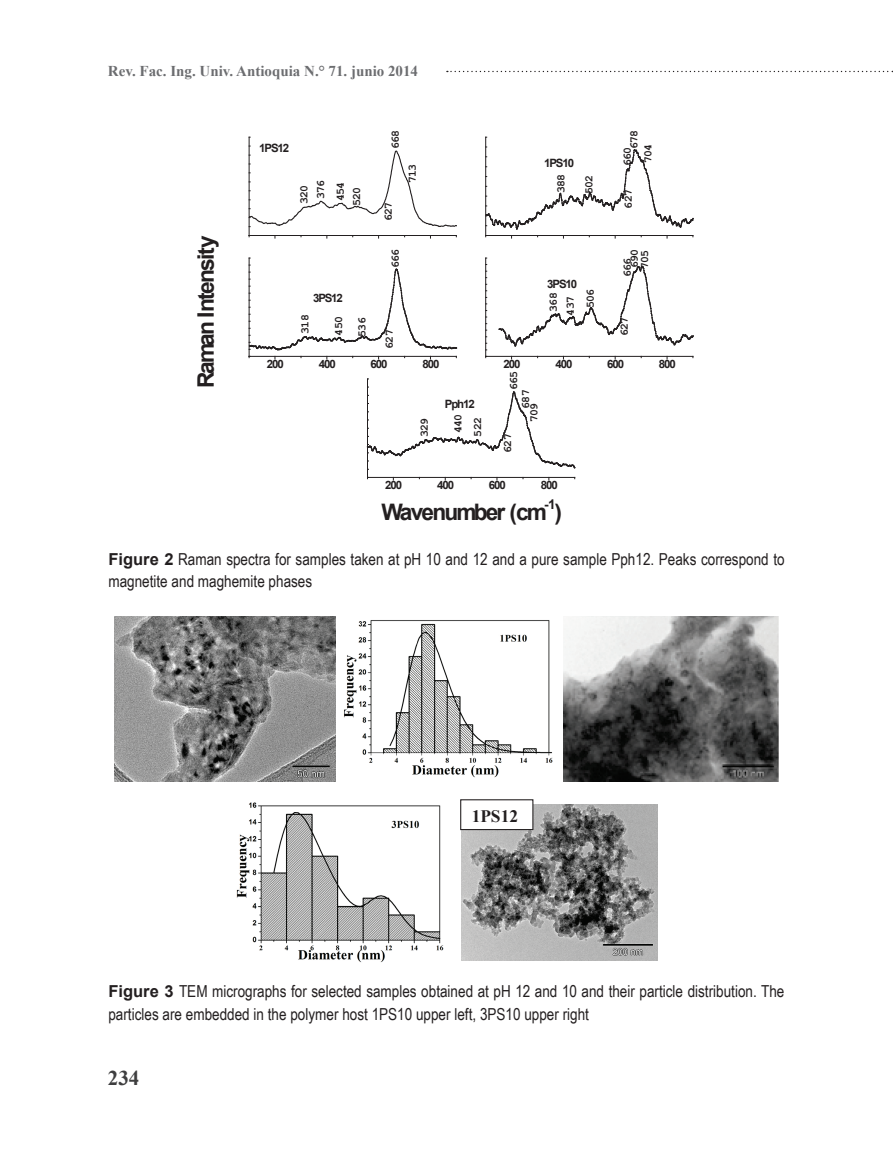
<style>
.page{position:relative;width:893px;height:1170px;background:#fff}
.page>*{position:absolute;margin:0;border:0;box-sizing:border-box;transform-origin:0 0}
.t1{font:700 22.65px "Arial";letter-spacing:-.075em;color:#231f20}
.t2{font:700 21px "Times New Roman";color:#3e3e3f}
.t3{font:700 17.4px "Times New Roman";color:#231f20}
.t4{font:16.5px/22.5px "Arial Narrow";color:#231f20}
.t5{font:700 15px "Times New Roman";color:#6c6d70}
.t6{font:700 13.5px "Arial";color:#231f20}
.t7{font:700 11.4px/19.4px "Courier New";letter-spacing:-.07em;color:#231f20}
.t8{font:700 11.4px "Arial";letter-spacing:-.09em;color:#231f20}
.t9{font:700 9px "Arial";letter-spacing:-.09em;color:#231f20}
.t10{font:700 9px "Courier New";color:#231f20}
.t11{font:700 7.35px "Courier New";letter-spacing:-.07em;color:#231f20}
.t12{font:700 7.35px "Arial";letter-spacing:-.095em;color:#231f20}
.s1{font-family:"Arial";font-weight:700}
</style>
<div class="page">
<svg style="left:447px;top:71px;width:446px;height:1px"></svg>
<hr style="left:249px;top:235px;width:207px;height:1px;background:#231f20">
<hr style="left:249px;top:137px;width:1px;height:98px;background:#231f20">
<hr style="left:485px;top:137px;width:1px;height:98px;background:#231f20">
<hr style="left:249px;top:356px;width:207px;height:1px;background:#231f20">
<hr style="left:249px;top:258px;width:1px;height:98px;background:#231f20">
<hr style="left:486px;top:356px;width:207px;height:1px;background:#231f20">
<hr style="left:485px;top:258px;width:1px;height:98px;background:#231f20">
<hr style="left:367px;top:477px;width:208px;height:1px;background:#231f20">
<hr style="left:367px;top:379px;width:1px;height:98px;background:#231f20">
<svg style="left:249px;top:146px;width:207px;height:82px"></svg>
<svg style="left:485px;top:147px;width:209px;height:91px"></svg>
<svg style="left:249px;top:265px;width:208px;height:85px"></svg>
<svg style="left:499px;top:266px;width:195px;height:80px"></svg>
<svg style="left:368px;top:387px;width:208px;height:83px"></svg>
<img style="left:114px;top:616px;width:221px;height:166px">
<img style="left:343px;top:620px;width:210px;height:158px">
<img style="left:563px;top:616px;width:215px;height:166px">
<img style="left:236px;top:802px;width:208px;height:161px">
<img style="left:462px;top:804px;width:195px;height:155px">
<div style="left:461px;top:799px;width:72px;height:30px;background:#fff"></div>
<div style="left:460px;top:799px;width:73px;height:31px;border:1px solid #231f20"></div>
<p class="t5" style="left:108px;top:60px;width:312px">Rev. Fac. Ing. Univ. Antioquia N.° 71. junio 2014</p>
<p class="t8" style="left:259px;top:140px;width:32px">1PS12</p>
<p class="t7" style="left:311px;top:201px;width:23px;rotate:-90deg">376<br>454</p>
<p class="t7" style="left:294px;top:204px;width:21px;rotate:-90deg">320</p>
<p class="t10" style="left:301px;top:202px;width:16px;rotate:-90deg">713</p>
<p class="t7" style="left:346px;top:206px;width:21px;rotate:-90deg">520</p>
<p class="t7" style="left:385px;top:149px;width:21px;rotate:-90deg">668</p>
<p class="t7" style="left:378px;top:221px;width:21px;rotate:-90deg">627</p>
<p class="t7" style="left:402px;top:183px;width:21px;rotate:-90deg">713</p>
<p class="t8" style="left:544px;top:155px;width:32px">1PS10</p>
<p class="t7" style="left:551px;top:193px;width:21px;rotate:-90deg">388</p>
<p class="t7" style="left:579px;top:194px;width:21px;rotate:-90deg">502</p>
<p class="t7" style="left:624px;top:149px;width:21px;rotate:-90deg">678</p>
<p class="t7" style="left:617px;top:166px;width:24px;line-height:20.5px;rotate:-90deg">660<br>704</p>
<p class="t7" style="left:618px;top:208px;width:21px;rotate:-90deg">627</p>
<h1 class="t1" style="left:191px;top:388px;width:154px;rotate:-90deg">Raman Intensity</h1>
<p class="t7" style="left:385px;top:268px;width:21px;rotate:-90deg">666</p>
<p class="t7" style="left:629px;top:269px;width:21px;line-height:10.4px;rotate:-90deg">690<br>705</p>
<p class="t7" style="left:617px;top:277px;width:21px;rotate:-90deg">666</p>
<p class="t11" style="left:202px;top:270px;width:14px;rotate:-90deg">520</p>
<p class="t8" style="left:547px;top:276px;width:32px">3PS10</p>
<p class="t7" style="left:580px;top:308px;width:21px;rotate:-90deg">506</p>
<p class="t7" style="left:545px;top:315px;width:24px;line-height:17px;text-align:center;rotate:-90deg">368<br>437</p>
<p class="t8" style="left:313px;top:290px;width:32px">3PS12</p>
<p class="t7" style="left:295px;top:333px;width:21px;rotate:-90deg">318</p>
<p class="t7" style="left:352px;top:336px;width:21px;rotate:-90deg">536</p>
<p class="t7" style="left:328px;top:335px;width:21px;rotate:-90deg">450</p>
<p class="t12" style="left:330px;top:315px;width:21px">3PS10</p>
<p class="t7" style="left:614px;top:336px;width:21px;rotate:-90deg">627</p>
<p class="t11" style="left:353px;top:336px;width:14px;rotate:-90deg">506</p>
<p class="t11" style="left:329px;top:338px;width:14px;rotate:-90deg">368</p>
<p class="t7" style="left:379px;top:348px;width:21px;rotate:-90deg">627</p>
<p class="t9" style="left:193px;top:337px;width:15px">200</p>
<p class="t9" style="left:377px;top:337px;width:15px">200</p>
<p class="t11" style="left:205px;top:355px;width:14px;rotate:-90deg">536</p>
<p class="t8" style="left:267px;top:356px;width:19px">200</p>
<p class="t8" style="left:319px;top:356px;width:19px">400</p>
<p class="t8" style="left:370px;top:356px;width:19px">600</p>
<p class="t8" style="left:422px;top:356px;width:19px">800</p>
<p class="t8" style="left:503px;top:356px;width:19px">200</p>
<p class="t8" style="left:555px;top:356px;width:19px">400</p>
<p class="t8" style="left:607px;top:356px;width:19px">600</p>
<p class="t8" style="left:659px;top:356px;width:19px">800</p>
<p class="t7" style="left:504px;top:390px;width:21px;rotate:-90deg">665</p>
<p class="t7" style="left:515px;top:408px;width:21px;rotate:-90deg">687</p>
<p class="t8" style="left:445px;top:396px;width:32px">Pph12</p>
<p class="t7" style="left:524px;top:422px;width:21px;rotate:-90deg">709</p>
<p class="t7" style="left:414px;top:437px;width:21px;rotate:-90deg">329</p>
<p class="t7" style="left:448px;top:433px;width:21px;rotate:-90deg">440</p>
<p class="t7" style="left:467px;top:436px;width:21px;rotate:-90deg">522</p>
<p class="t7" style="left:497px;top:452px;width:21px;rotate:-90deg">627</p>
<p class="t8" style="left:385px;top:477px;width:19px">200</p>
<p class="t8" style="left:437px;top:477px;width:19px">400</p>
<p class="t8" style="left:489px;top:477px;width:19px">600</p>
<p class="t8" style="left:541px;top:477px;width:19px">800</p>
<p class="t6" style="left:544px;top:495px;width:13px">-1</p>
<h1 class="t1" style="left:381px;top:496px;width:182px">Wavenumber (cm )</h1>
<p class="t4" style="left:108px;top:547px;width:678px"><span class="s1">Figure 2</span> Raman spectra for samples taken at pH 10 and 12 and a pure sample Pph12. Peaks correspond to magnetite and maghemite phases</p>
<p class="t3" style="left:472px;top:803px;width:48px">1PS12</p>
<p class="t4" style="left:108px;top:979px;width:677px"><span class="s1">Figure 3</span> TEM micrographs for selected samples obtained at pH 12 and 10 and their particle distribution. The particles are embedded in the polymer host 1PS10 upper left, 3PS10 upper right</p>
<p class="t2" style="left:108px;top:1062px;width:33px">234</p>
</div>
